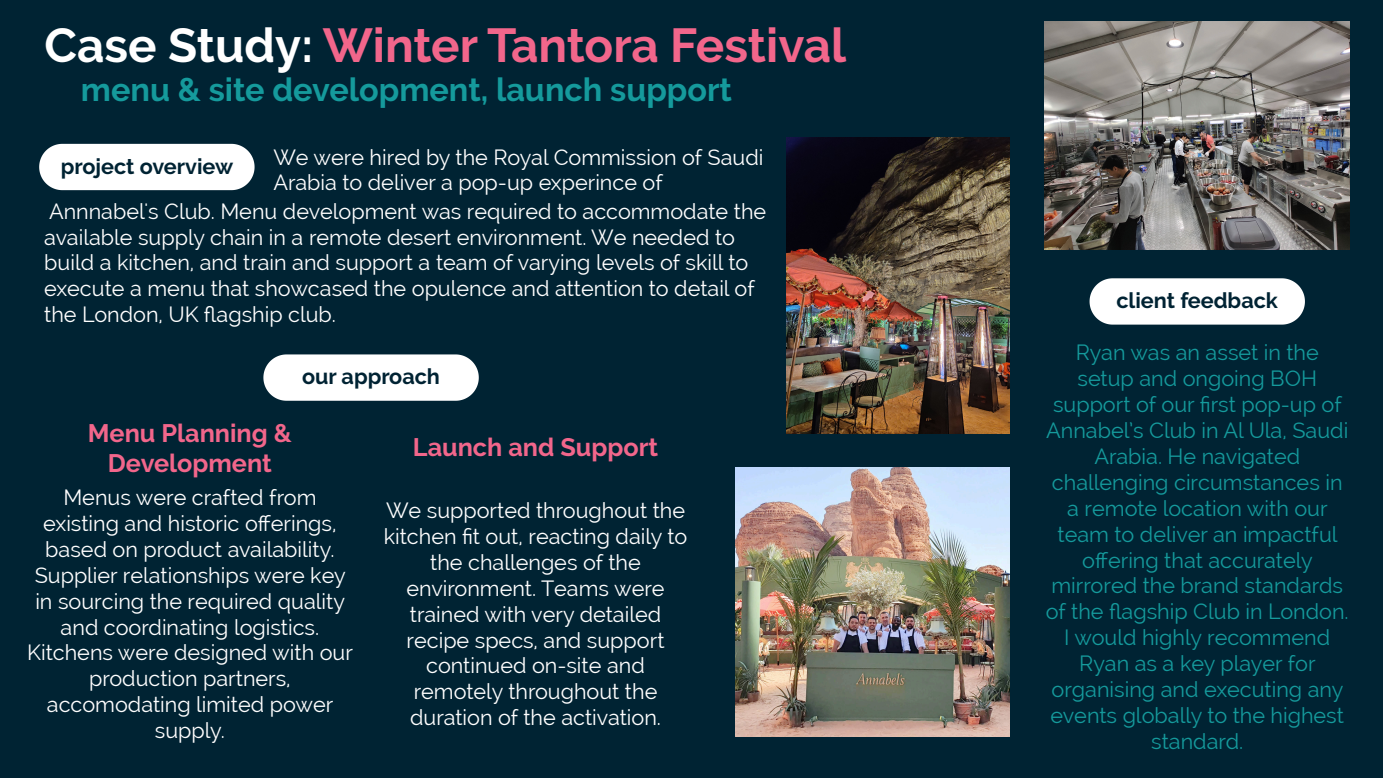
<style>
.page{position:relative;width:1383px;height:778px;background:#fff}
.page>*{position:absolute;margin:0;border:0;box-sizing:border-box;transform-origin:0 0}
.t1{font:700 47.4px "Raleway";color:#f2668b}
.t2{font:700 32.4px "Raleway";color:#159a9c}
.t3{font:700 25.2px/30.3px "Raleway";color:#f2668b;text-align:center}
.t4{font:21.6px/25.8px "Raleway";color:#fff}
.t5{font:21.6px/25.8px "Raleway";color:#159a9c;text-align:center}
.t6{font:700 21.6px "Raleway";color:#002333}
.s1{color:#fff}
</style>
<div class="page">
<div style="left:0;top:0;width:1382px;height:778px;background:#002333"></div>
<div style="left:39px;top:144px;width:215px;height:46px;background:#fff"></div>
<svg style="left:263px;top:354px;width:216px;height:47px;background:#eef1f2"></svg>
<div style="left:1089px;top:278px;width:215px;height:46px;background:#fff"></div>
<img style="left:786px;top:137px;width:223px;height:297px">
<img style="left:735px;top:467px;width:274px;height:269px">
<img style="left:1044px;top:21px;width:305px;height:229px">
<h1 class="t1" style="left:45px;top:18px;width:803px"><span class="s1">Case Study:</span> Winter Tantora Festival</h1>
<h2 class="t2" style="left:81px;top:71px;width:652px">menu &amp; site development, launch support</h2>
<p class="t6" style="left:61px;top:154px;width:174px">project overview</p>
<p class="t4" style="left:273px;top:144px;width:492px">We were hired by the Royal Commission of Saudi<br>Arabia to deliver a pop-up experince of</p>
<p class="t4" style="left:44px;top:198px;width:723px">Annnabel's Club. Menu development was required to accommodate the available supply chain in a remote desert environment. We needed to build a kitchen, and train and support a team of varying levels of skill to execute a menu that showcased the opulence and attention to detail of the London, UK flagship club.</p>
<p class="t6" style="left:302px;top:364px;width:139px">our approach</p>
<p class="t3" style="left:88px;top:418px;width:205px">Menu Planning &amp;<br>Development</p>
<p class="t3" style="left:413px;top:431px;width:247px">Launch and Support</p>
<p class="t4" style="left:27px;top:484px;width:327px;text-align:center">Menus were crafted from existing and historic offerings, based on product availability.<br>Supplier relationships were key in sourcing the required quality and coordinating logistics.<br>Kitchens were designed with our production partners, accomodating limited power supply.</p>
<p class="t4" style="left:384px;top:497px;width:305px;text-align:center">We supported throughout the kitchen fit out, reacting daily to the challenges of the environment. Teams were trained with very detailed recipe specs, and support continued on-site and remotely throughout the duration of the activation.</p>
<p class="t6" style="left:1116px;top:288px;width:163px">client feedback</p>
<p class="t5" style="left:1045px;top:339px;width:304px">Ryan was an asset in the setup and ongoing BOH support of our first pop-up of<br>Annabel’s Club in Al Ula, Saudi<br>Arabia. He navigated challenging circumstances in a remote location with our team to deliver an impactful offering that accurately mirrored the brand standards of the flagship Club in London.<br>I would highly recommend<br>Ryan as a key player for organising and executing any events globally to the highest standard.</p>
</div>
